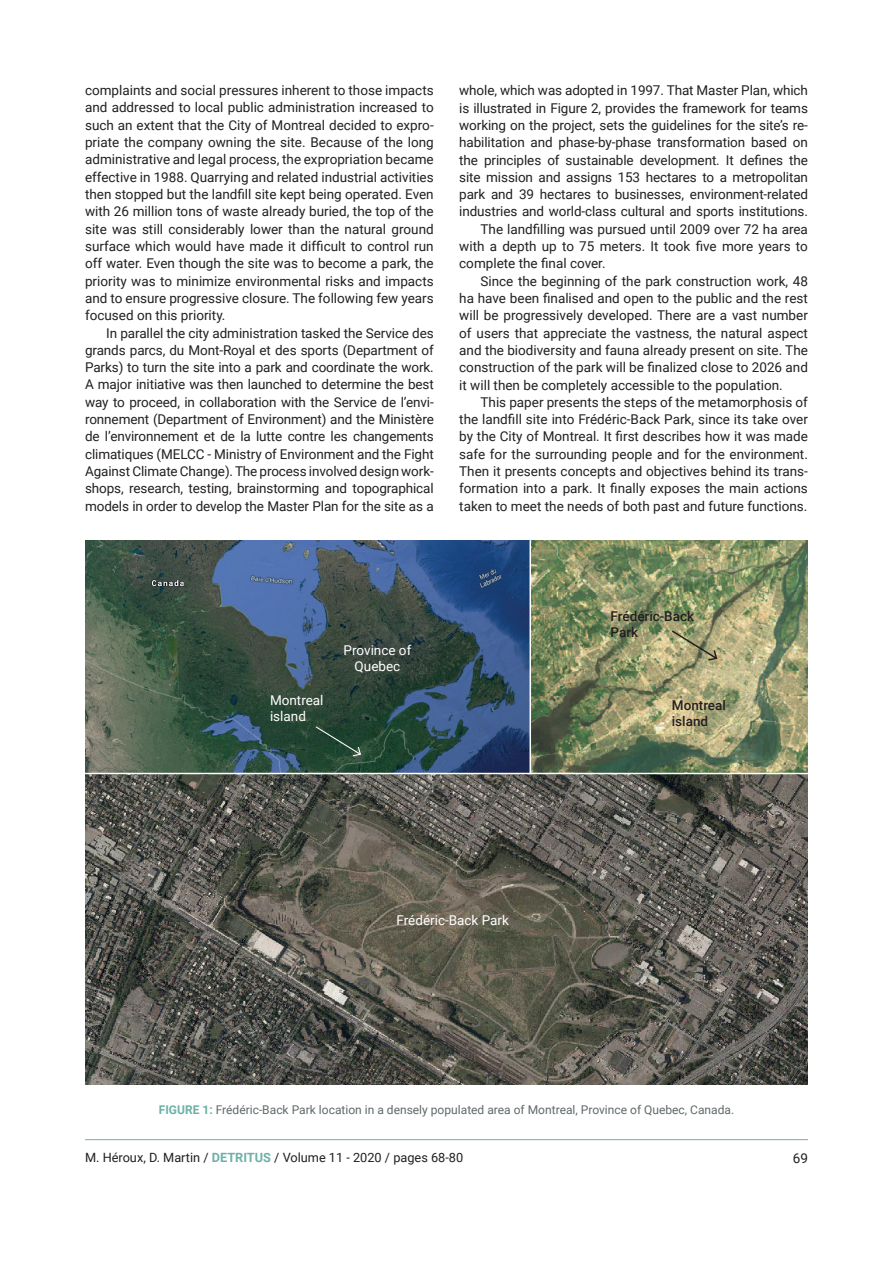
<style>
.page{position:relative;width:893px;height:1263px;background:#fff}
.page>*{position:absolute;margin:0;border:0;box-sizing:border-box;transform-origin:0 0}
.t1{font:13.5px/17.2px "Roboto";color:#231f20;text-align:justify}
.t2{font:13.5px/16.2px "Roboto";color:#fff;text-align:center}
.t3{font:500 13.5px/16.2px "Roboto";color:#231f20}
.t4{font:12.75px "Roboto";color:#231f20}
.t5{font:12px "Roboto";color:#5f686b}
.s1{font-weight:700;color:#6cb1a7}
</style>
<div class="page">
<hr style="left:85px;top:1139px;width:723px;height:1px;background:#6cb1a7">
<img style="left:85px;top:540px;width:723px;height:545px">
<svg style="left:670px;top:629px;width:48px;height:33px;background:#a09d74"></svg>
<svg style="left:314px;top:725px;width:48px;height:32px;background:#2a4c39"></svg>
<hr style="left:529px;top:540px;width:2px;height:233px;background:#fff">
<hr style="left:85px;top:773px;width:723px;height:1px;background:#fff">
<p class="t1" style="left:85px;top:81px;width:350px">complaints and social pressures inherent to those impacts and addressed to local public administration increased to such an extent that the City of Montreal decided to expro&shy;priate the company owning the site. Because of the long administrative and legal process, the expropriation became effective in 1988. Quarrying and related industrial activities then stopped but the landfill site kept being operated. Even with 26 million tons of waste already buried, the top of the site was still considerably lower than the natural ground surface which would have made it difficult to control run off water. Even though the site was to become a park, the priority was to minimize environmental risks and impacts and to ensure progressive closure. The following few years focused on this priority.</p>
<p class="t1" style="left:85px;top:324px;width:350px;text-indent:21px">In parallel the city administration tasked the Service des grands parcs, du Mont-Royal et des sports (Department of Parks) to turn the site into a park and coordinate the work.<br>A major initiative was then launched to determine the best way to proceed, in collaboration with the Service de l’envi&shy;ronnement (Department of Environment) and the Ministère de l’environnement et de la lutte contre les changements climatiques (MELCC - Ministry of Environment and the Fight Against Climate Change). The process involved design work&shy;shops, research, testing, brainstorming and topographical models in order to develop the Master Plan for the site as a</p>
<p class="t1" style="left:459px;top:81px;width:350px">whole, which was adopted in 1997. That Master Plan, which</p>
<p class="t1" style="left:459px;top:99px;width:350px">is illustrated in Figure 2, provides the framework for teams</p>
<p class="t1" style="left:459px;top:116px;width:350px">working on the project, sets the guidelines for the site’s re-</p>
<p class="t1" style="left:459px;top:133px;width:350px">habilitation and phase-by-phase transformation based on</p>
<p class="t1" style="left:459px;top:151px;width:350px">the principles of sustainable development. It defines the</p>
<p class="t1" style="left:459px;top:168px;width:350px">site mission and assigns 153 hectares to a metropolitan</p>
<p class="t1" style="left:459px;top:185px;width:350px">park and 39 hectares to businesses, environment-related</p>
<p class="t1" style="left:459px;top:203px;width:350px">industries and world-class cultural and sports institutions.</p>
<p class="t1" style="left:480px;top:220px;width:329px">The landfilling was pursued until 2009 over 72 ha area</p>
<p class="t1" style="left:459px;top:237px;width:350px">with a depth up to 75 meters. It took five more years to</p>
<p class="t1" style="left:459px;top:254px;width:148px">complete the final cover.</p>
<p class="t1" style="left:480px;top:272px;width:329px">Since the beginning of the park construction work, 48</p>
<p class="t1" style="left:459px;top:289px;width:350px">ha have been finalised and open to the public and the rest</p>
<p class="t1" style="left:459px;top:306px;width:350px">will be progressively developed. There are a vast number</p>
<p class="t1" style="left:459px;top:324px;width:350px">of users that appreciate the vastness, the natural aspect</p>
<p class="t1" style="left:459px;top:341px;width:350px">and the biodiversity and fauna already present on site. The</p>
<p class="t1" style="left:459px;top:358px;width:350px">construction of the park will be finalized close to 2026 and</p>
<p class="t1" style="left:459px;top:376px;width:325px">it will then be completely accessible to the population.</p>
<p class="t1" style="left:480px;top:393px;width:329px">This paper presents the steps of the metamorphosis of</p>
<p class="t1" style="left:459px;top:410px;width:350px">the landfill site into Frédéric-Back Park, since its take over</p>
<p class="t1" style="left:459px;top:428px;width:350px">by the City of Montreal. It first describes how it was made</p>
<p class="t1" style="left:459px;top:445px;width:350px">safe for the surrounding people and for the environment.</p>
<p class="t1" style="left:459px;top:462px;width:350px">Then it presents concepts and objectives behind its trans-</p>
<p class="t1" style="left:459px;top:479px;width:350px">formation into a park. It finally exposes the main actions</p>
<p class="t1" style="left:459px;top:497px;width:350px">taken to meet the needs of both past and future functions.</p>
<p class="t2" style="left:270px;top:691px;width:55px;text-align:left">Montreal island</p>
<p class="t2" style="left:344px;top:641px;width:69px">Province of<br>Quebec</p>
<p class="t3" style="left:611px;top:608px;width:85px">Frédéric-Back<br>Park</p>
<p class="t3" style="left:672px;top:696px;width:56px">Montreal island</p>
<p class="t2" style="left:396px;top:911px;width:114px">Frédéric-Back Park</p>
<p class="t5" style="left:159px;top:1101px;width:577px"><span class="s1">FIGURE 1:</span> Frédéric-Back Park location in a densely populated area of Montreal, Province of Quebec, Canada.</p>
<p class="t4" style="left:85px;top:1148px;width:380px">M. Héroux, D. Martin / <span class="s1">DETRITUS</span> / Volume 11 - 2020 / pages 68-80</p>
<p class="t1" style="left:793px;top:1148px;width:17px">69</p>
</div>
